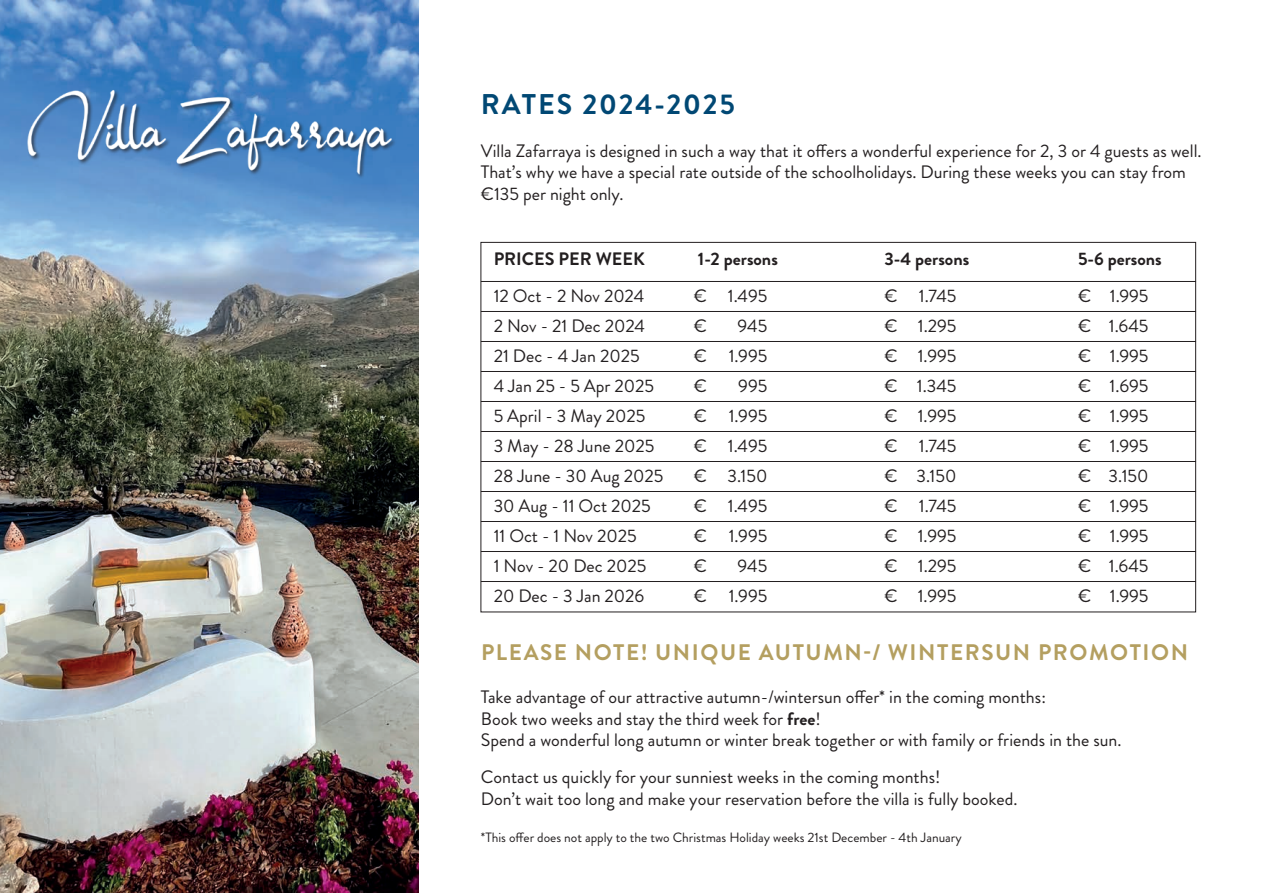
<style>
.page{position:relative;width:1263px;height:893px;background:#fff}
.page>*{position:absolute;margin:0;border:0;box-sizing:border-box;transform-origin:0 0}
.t1{font:700 28.5px "Brandon Grotesque";letter-spacing:.07em;color:#014874}
.t2{font:700 22.5px "Brandon Grotesque";letter-spacing:.07em;color:#b49f60}
.t3{font:18px/21.6px "Brandon Grotesque";color:#231f20}
.t4{font:700 18px "Brandon Grotesque";color:#231f20}
.t5{font:13.5px "Brandon Grotesque";color:#231f20}
.s1{font-weight:700}
</style>
<div class="page">
<hr style="left:481px;top:311px;width:715px;height:1px;background:#231f20">
<hr style="left:481px;top:281px;width:715px;height:1px;background:#231f20">
<hr style="left:481px;top:341px;width:715px;height:1px;background:#231f20">
<hr style="left:481px;top:371px;width:715px;height:1px;background:#231f20">
<hr style="left:481px;top:401px;width:715px;height:1px;background:#231f20">
<hr style="left:481px;top:431px;width:715px;height:1px;background:#231f20">
<hr style="left:481px;top:461px;width:715px;height:1px;background:#231f20">
<hr style="left:481px;top:491px;width:715px;height:1px;background:#231f20">
<hr style="left:481px;top:521px;width:715px;height:1px;background:#231f20">
<hr style="left:481px;top:551px;width:715px;height:1px;background:#231f20">
<hr style="left:481px;top:581px;width:715px;height:1px;background:#231f20">
<img style="left:0;top:0;width:419px;height:893px">
<img style="left:0;top:49px;width:419px;height:134px">
<h1 class="t1" style="left:481px;top:84px;width:255px">RATES 2024-2025</h1>
<p class="t3" style="left:481px;top:140px;width:722px">Villa Zafarraya is designed in such a way that it offers a wonderful experience for 2, 3 or 4 guests as well.<br>That’s why we have a special rate outside of the schoolholidays. During these weeks you can stay from €135 per night only.</p>
<p class="t4" style="left:494px;top:246px;width:153px">PRICES PER WEEK</p>
<p class="t4" style="left:698px;top:246px;width:81px">1-2 persons</p>
<p class="t4" style="left:884px;top:246px;width:86px">3-4 persons</p>
<p class="t4" style="left:1078px;top:246px;width:85px">5-6 persons</p>
<p class="t3" style="left:494px;top:285px;width:152px">12 Oct - 2 Nov 2024</p>
<p class="t3" style="left:694px;top:285px;width:75px">€ 1.495</p>
<p class="t3" style="left:884px;top:285px;width:73px">€ 1.745</p>
<p class="t3" style="left:1078px;top:285px;width:72px">€ 1.995</p>
<p class="t3" style="left:494px;top:315px;width:153px">2 Nov - 21 Dec 2024</p>
<p class="t3" style="left:694px;top:315px;width:15px">€</p>
<p class="t3" style="left:737px;top:315px;width:31px">945</p>
<p class="t3" style="left:884px;top:315px;width:73px">€ 1.295</p>
<p class="t3" style="left:1078px;top:315px;width:72px">€ 1.645</p>
<p class="t3" style="left:494px;top:345px;width:147px">21 Dec - 4 Jan 2025</p>
<p class="t3" style="left:694px;top:345px;width:75px">€ 1.995</p>
<p class="t3" style="left:884px;top:345px;width:73px">€ 1.995</p>
<p class="t3" style="left:1078px;top:345px;width:72px">€ 1.995</p>
<p class="t3" style="left:494px;top:375px;width:162px">4 Jan 25 - 5 Apr 2025</p>
<p class="t3" style="left:694px;top:375px;width:15px">€</p>
<p class="t3" style="left:738px;top:375px;width:31px">995</p>
<p class="t3" style="left:884px;top:375px;width:73px">€ 1.345</p>
<p class="t3" style="left:1078px;top:375px;width:72px">€ 1.695</p>
<p class="t3" style="left:494px;top:405px;width:153px">5 April - 3 May 2025</p>
<p class="t3" style="left:694px;top:405px;width:75px">€ 1.995</p>
<p class="t3" style="left:884px;top:405px;width:73px">€ 1.995</p>
<p class="t3" style="left:1078px;top:405px;width:72px">€ 1.995</p>
<p class="t3" style="left:494px;top:435px;width:162px">3 May - 28 June 2025</p>
<p class="t3" style="left:694px;top:435px;width:75px">€ 1.495</p>
<p class="t3" style="left:884px;top:435px;width:73px">€ 1.745</p>
<p class="t3" style="left:1078px;top:435px;width:72px">€ 1.995</p>
<p class="t3" style="left:494px;top:466px;width:171px">28 June - 30 Aug 2025</p>
<p class="t3" style="left:694px;top:466px;width:75px">€ 3.150</p>
<p class="t3" style="left:884px;top:466px;width:73px">€ 3.150</p>
<p class="t3" style="left:1078px;top:466px;width:72px">€ 3.150</p>
<p class="t3" style="left:494px;top:496px;width:159px">30 Aug - 11 Oct 2025</p>
<p class="t3" style="left:694px;top:496px;width:75px">€ 1.495</p>
<p class="t3" style="left:884px;top:496px;width:73px">€ 1.745</p>
<p class="t3" style="left:1078px;top:496px;width:72px">€ 1.995</p>
<p class="t3" style="left:494px;top:526px;width:144px">11 Oct - 1 Nov 2025</p>
<p class="t3" style="left:694px;top:526px;width:75px">€ 1.995</p>
<p class="t3" style="left:884px;top:526px;width:73px">€ 1.995</p>
<p class="t3" style="left:1078px;top:526px;width:72px">€ 1.995</p>
<p class="t3" style="left:494px;top:556px;width:154px">1 Nov - 20 Dec 2025</p>
<p class="t3" style="left:694px;top:556px;width:15px">€</p>
<p class="t3" style="left:737px;top:556px;width:31px">945</p>
<p class="t3" style="left:884px;top:556px;width:73px">€ 1.295</p>
<p class="t3" style="left:1078px;top:556px;width:72px">€ 1.645</p>
<p class="t3" style="left:494px;top:586px;width:152px">20 Dec - 3 Jan 2026</p>
<p class="t3" style="left:694px;top:586px;width:75px">€ 1.995</p>
<p class="t3" style="left:884px;top:586px;width:73px">€ 1.995</p>
<p class="t3" style="left:1078px;top:586px;width:72px">€ 1.995</p>
<p class="t2" style="left:481px;top:636px;width:708px">PLEASE NOTE! UNIQUE AUTUMN-/ WINTERSUN PROMOTION</p>
<p class="t3" style="left:481px;top:686px;width:642px">Take advantage of our attractive autumn-/wintersun offer* in the coming months:<br>Book two weeks and stay the third week for <span class="s1">free</span>!<br>Spend a wonderful long autumn or winter break together or with family or friends in the sun.</p>
<p class="t3" style="left:481px;top:766px;width:538px">Contact us quickly for your sunniest weeks in the coming months!<br>Don’t wait too long and make your reservation before the villa is fully booked.</p>
<p class="t5" style="left:481px;top:828px;width:482px">*This offer does not apply to the two Christmas Holiday weeks 21st December - 4th January</p>
</div>
